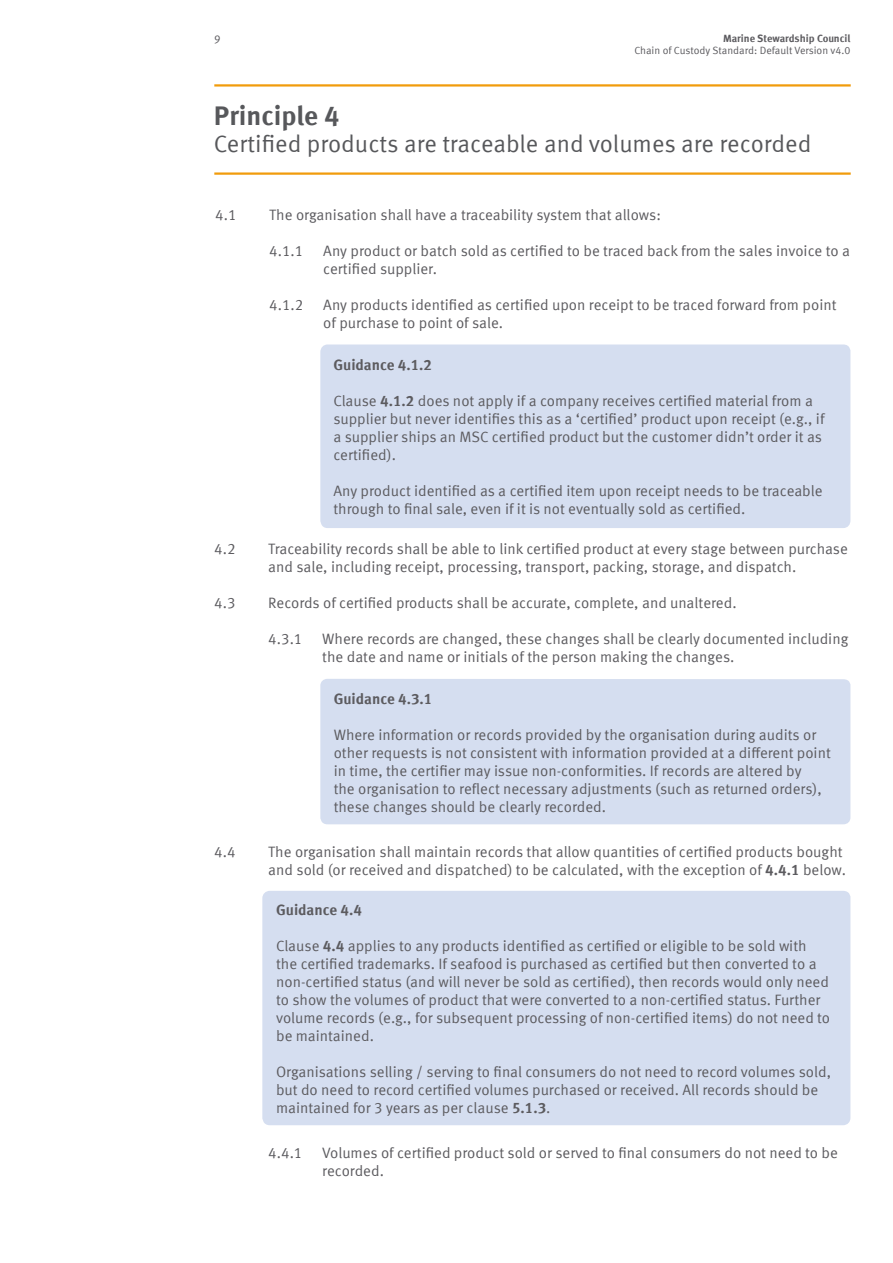
<style>
.page{position:relative;width:893px;height:1263px;background:#fff}
.page>*{position:absolute;margin:0;border:0;box-sizing:border-box;transform-origin:0 0}
.t1{font:700 27px "Meta Offc Pro";color:#57585b}
.t2{font:24px "Meta Offc Pro Norm";color:#57585b}
.t3{font:15px/18px "Meta Offc Pro Norm";color:#5c5b5f}
.t4{font:700 15px "Meta Offc Pro";color:#5c5b5f}
.t5{font:11.25px "Meta Offc Pro Norm";color:#5c5b5f}
.t6{font:10.5px "Meta Offc Pro Norm";color:#5c5b5f}
.t7{font:700 10.5px "Meta Offc Pro";letter-spacing:-.005em;color:#5c5b5f}
.s1{font-family:"Meta Offc Pro";font-weight:700}
</style>
<div class="page">
<div style="left:320px;top:344px;width:530px;height:184px;background:#d5def0"></div>
<div style="left:320px;top:679px;width:530px;height:145px;background:#d5def0"></div>
<div style="left:262px;top:891px;width:588px;height:234px;background:#d5def0"></div>
<hr style="left:214px;top:172px;width:637px;height:3px;background:#f19c0c">
<hr style="left:214px;top:84px;width:637px;height:3px;background:#f19c0c">
<p class="t5" style="left:214px;top:30px;width:8px">9</p>
<p class="t7" style="left:723px;top:30px;width:129px">Marine Stewardship Council</p>
<p class="t6" style="left:634px;top:42px;width:218px">Chain of Custody Standard: Default Version v4.0</p>
<h1 class="t1" style="left:214px;top:94px;width:127px">Principle 4</h1>
<h2 class="t2" style="left:214px;top:125px;width:599px">Certified products are traceable and volumes are recorded</h2>
<p class="t3" style="left:215px;top:205px;width:23px">4.1</p>
<p class="t3" style="left:269px;top:205px;width:393px">The organisation shall have a traceability system that allows:</p>
<p class="t3" style="left:269px;top:241px;width:36px">4.1.1</p>
<p class="t3" style="left:323px;top:241px;width:528px">Any product or batch sold as certified to be traced back from the sales invoice to a certified supplier.</p>
<p class="t3" style="left:269px;top:295px;width:36px">4.1.2</p>
<p class="t3" style="left:323px;top:295px;width:515px">Any products identified as certified upon receipt to be traced forward from point of purchase to point of sale.</p>
<p class="t4" style="left:333px;top:353px;width:100px">Guidance 4.1.2</p>
<p class="t3" style="left:333px;top:391px;width:493px">Clause <span class="s1">4.1.2</span> does not apply if a company receives certified material from a supplier but never identifies this as a ‘certified’ product upon receipt (e.g., if a supplier ships an MSC certified product but the customer didn’t order it as certified).</p>
<p class="t3" style="left:333px;top:481px;width:491px">Any product identified as a certified item upon receipt needs to be traceable through to final sale, even if it is not eventually sold as certified.</p>
<p class="t3" style="left:214px;top:539px;width:23px">4.2</p>
<p class="t3" style="left:268px;top:539px;width:581px">Traceability records shall be able to link certified product at every stage between purchase and sale, including receipt, processing, transport, packing, storage, and dispatch.</p>
<p class="t3" style="left:214px;top:593px;width:23px">4.3</p>
<p class="t3" style="left:268px;top:593px;width:470px">Records of certified products shall be accurate, complete, and unaltered.</p>
<p class="t3" style="left:268px;top:629px;width:36px">4.3.1</p>
<p class="t3" style="left:322px;top:629px;width:528px">Where records are changed, these changes shall be clearly documented including the date and name or initials of the person making the changes.</p>
<p class="t4" style="left:334px;top:687px;width:100px">Guidance 4.3.1</p>
<p class="t3" style="left:334px;top:725px;width:499px">Where information or records provided by the organisation during audits or other requests is not consistent with information provided at a different point in time, the certifier may issue non-conformities. If records are altered by<br>the organisation to reflect necessary adjustments (such as returned orders), these changes should be clearly recorded.</p>
<p class="t3" style="left:214px;top:842px;width:23px">4.4</p>
<p class="t3" style="left:268px;top:842px;width:579px">The organisation shall maintain records that allow quantities of certified products bought and sold (or received and dispatched) to be calculated, with the exception of <span class="s1">4.4.1</span> below.</p>
<p class="t4" style="left:276px;top:898px;width:87px">Guidance 4.4</p>
<p class="t3" style="left:276px;top:936px;width:556px">Clause <span class="s1">4.4</span> applies to any products identified as certified or eligible to be sold with the certified trademarks. If seafood is purchased as certified but then converted to a non-certified status (and will never be sold as certified), then records would only need to show the volumes of product that were converted to a non-certified status. Further volume records (e.g., for subsequent processing of non-certified items) do not need to be maintained.</p>
<p class="t3" style="left:276px;top:1062px;width:556px">Organisations selling / serving to final consumers do not need to record volumes sold, but do need to record certified volumes purchased or received. All records should be maintained for 3 years as per clause <span class="s1">5.1.3</span>.</p>
<p class="t3" style="left:268px;top:1143px;width:36px">4.4.1</p>
<p class="t3" style="left:322px;top:1143px;width:517px">Volumes of certified product sold or served to final consumers do not need to be recorded.</p>
</div>
